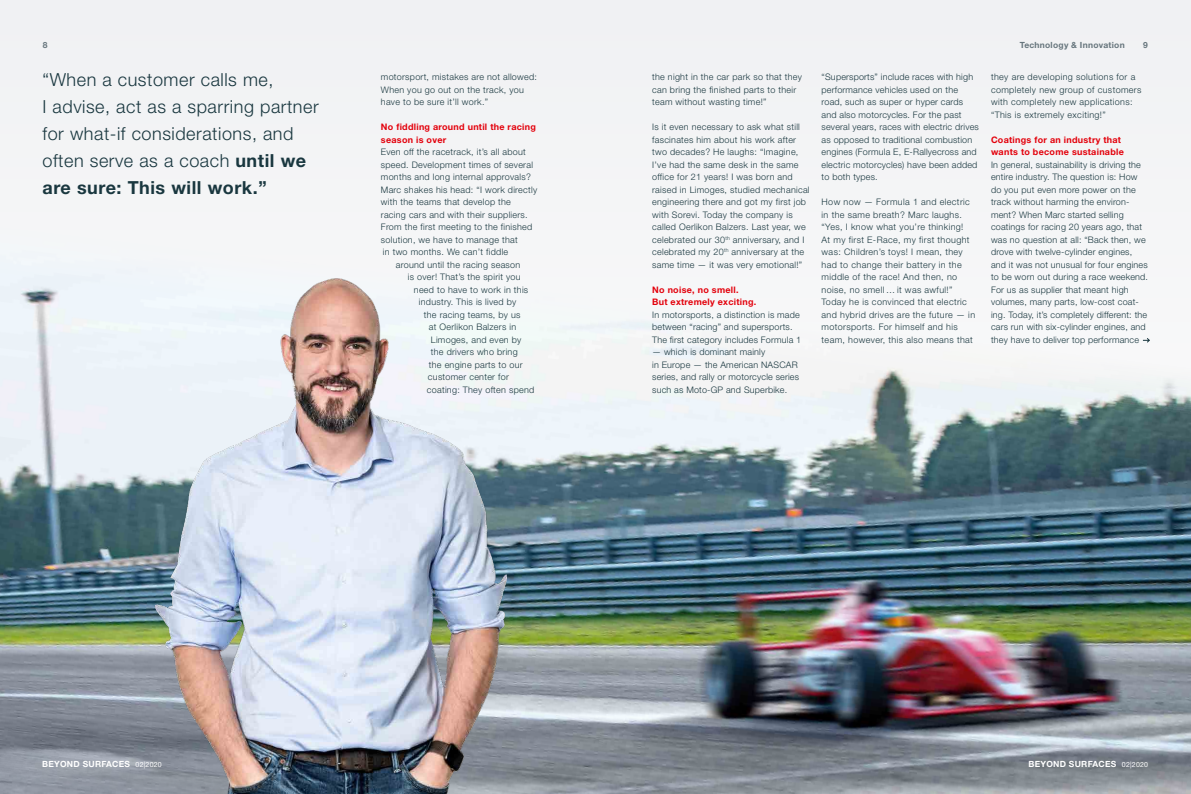
<style>
.page{position:relative;width:1191px;height:794px;background:#fff}
.page>*{position:absolute;margin:0;border:0;box-sizing:border-box;transform-origin:0 0}
.t1{font:300 18px/27px "Helvetica Neue";letter-spacing:.03em;color:#19373f}
.t2{font:300 9px/12.5px "Helvetica Neue";letter-spacing:.03em;color:#19373f}
.t3{font:700 9px/12.5px "Helvetica Neue";letter-spacing:.03em;color:#e3000b}
.t4{font:700 8.5px "Helvetica Neue";letter-spacing:.03em;color:#fff}
.t5{font:700 8.5px "Helvetica Neue";letter-spacing:.03em;color:#66757c}
.t6{font:7px "Helvetica Neue";letter-spacing:.03em;color:#fff}
.s1{font-weight:700}
</style>
<div class="page">
<div style="left:0;top:0;width:1191px;height:451px;background:#f0f1f3"></div>
<img style="left:0;top:287px;width:1191px;height:507px">
<img style="left:143px;top:278px;width:414px;height:516px">
<svg style="left:1143px;top:338px;width:6px;height:5px"></svg>
<p class="t5" style="left:1019px;top:40px;width:106px">Technology &amp; Innovation</p>
<p class="t5" style="left:43px;top:40px;width:6px">8</p>
<p class="t5" style="left:1143px;top:40px;width:6px">9</p>
<h1 class="t1" style="left:43px;top:65px;width:278px">“When a customer calls me,<br>I advise, act as a sparring partner for what-if considerations, and often serve as a coach <span class="s1">until we are sure: This will work.”</span></h1>
<p class="t2" style="left:381px;top:70px;width:158px">motorsport, mistakes are not allowed:<br>When you go out on the track, you have to be sure it’ll work.”</p>
<p class="t3" style="left:381px;top:120px;width:156px">No fiddling around until the racing season is over</p>
<p class="t2" style="left:381px;top:145px;width:146px">Even off the racetrack, it’s all about</p>
<p class="t2" style="left:381px;top:158px;width:154px">speed. Development times of several</p>
<p class="t2" style="left:381px;top:170px;width:151px">months and long internal approvals?</p>
<p class="t2" style="left:381px;top:183px;width:158px">Marc shakes his head: “I work directly</p>
<p class="t2" style="left:381px;top:195px;width:131px">with the teams that develop the</p>
<p class="t2" style="left:381px;top:208px;width:148px">racing cars and with their suppliers.</p>
<p class="t2" style="left:381px;top:220px;width:153px">From the first meeting to the finished</p>
<p class="t2" style="left:381px;top:233px;width:138px">solution, we have to manage that</p>
<p class="t2" style="left:383px;top:245px;width:127px">in two months. We can’t fiddle</p>
<p class="t2" style="left:396px;top:258px;width:126px">around until the racing season</p>
<p class="t2" style="left:408px;top:270px;width:114px">is over! That’s the spirit you</p>
<p class="t2" style="left:414px;top:283px;width:116px">need to have to work in this</p>
<p class="t2" style="left:419px;top:295px;width:99px">industry. This is lived by</p>
<p class="t2" style="left:424px;top:308px;width:98px">the racing teams, by us</p>
<p class="t2" style="left:429px;top:320px;width:89px">at Oerlikon Balzers in</p>
<p class="t2" style="left:431px;top:333px;width:92px">Limoges, and even by</p>
<p class="t2" style="left:431px;top:345px;width:88px">the drivers who bring</p>
<p class="t2" style="left:429px;top:358px;width:95px">the engine parts to our</p>
<p class="t2" style="left:428px;top:370px;width:82px">customer center for</p>
<p class="t2" style="left:427px;top:383px;width:109px">coating: They often spend</p>
<p class="t2" style="left:652px;top:70px;width:151px">the night in the car park so that they can bring the finished parts to their team without wasting time!”</p>
<p class="t2" style="left:652px;top:120px;width:159px">Is it even necessary to ask what still fascinates him about his work after two decades? He laughs: “Imagine, I’ve had the same desk in the same office for 21 years! I was born and raised in Limoges, studied mechanical engineering there and got my first job with Sorevi. Today the company is called Oerlikon Balzers. Last year, we celebrated our 30<sup>th</sup> anniversary, and I celebrated my 20<sup>th</sup> anniversary at the same time — it was very emotional!”</p>
<p class="t3" style="left:652px;top:283px;width:106px">No noise, no smell.<br>But extremely exciting.</p>
<p class="t2" style="left:652px;top:308px;width:151px">In motorsports, a distinction is made between “racing” and supersports.<br>The first category includes Formula 1</p>
<p class="t2" style="left:652px;top:345px;width:148px">— which is dominant mainly<br>in Europe — the American NASCAR series, and rally or motorcycle series such as Moto-GP and Superbike.</p>
<p class="t2" style="left:821px;top:70px;width:159px">“Supersports” include races with high performance vehicles used on the road, such as super or hyper cards and also motorcycles. For the past several years, races with electric drives as opposed to traditional combustion engines (Formula E, E-Rallyecross and electric motorcycles) have been added to both types.</p>
<p class="t2" style="left:821px;top:195px;width:155px">How now — Formula 1 and electric in the same breath? Marc laughs. “Yes, I know what you’re thinking!<br>At my first E-Race, my first thought was: Children’s toys! I mean, they had to change their battery in the middle of the race! And then, no noise, no smell … it was awful!” Today he is convinced that electric and hybrid drives are the future — in motorsports. For himself and his team, however, this also means that</p>
<p class="t2" style="left:991px;top:70px;width:152px">they are developing solutions for a completely new group of customers with completely new applications: “This is extremely exciting!”</p>
<p class="t3" style="left:991px;top:133px;width:134px">Coatings for an industry that wants to become sustainable</p>
<p class="t2" style="left:991px;top:158px;width:159px">In general, sustainability is driving the entire industry. The question is: How do you put even more power on the track without harming the environ&shy;ment? When Marc started selling coatings for racing 20 years ago, that was no question at all: “Back then, we drove with twelve-cylinder engines, and it was not unusual for four engines to be worn out during a race weekend.<br>For us as supplier that meant high volumes, many parts, low-cost coat&shy;ing. Today, it’s completely different: the cars run with six-cylinder engines, and they have to deliver top performance</p>
<p class="t4" style="left:42px;top:759px;width:83px">Beyond SURFACES</p>
<p class="t6" style="left:136px;top:760px;width:28px">02|2020</p>
<p class="t4" style="left:1028px;top:759px;width:83px">Beyond SURFACES</p>
<p class="t6" style="left:1122px;top:760px;width:28px">02|2020</p>
</div>
